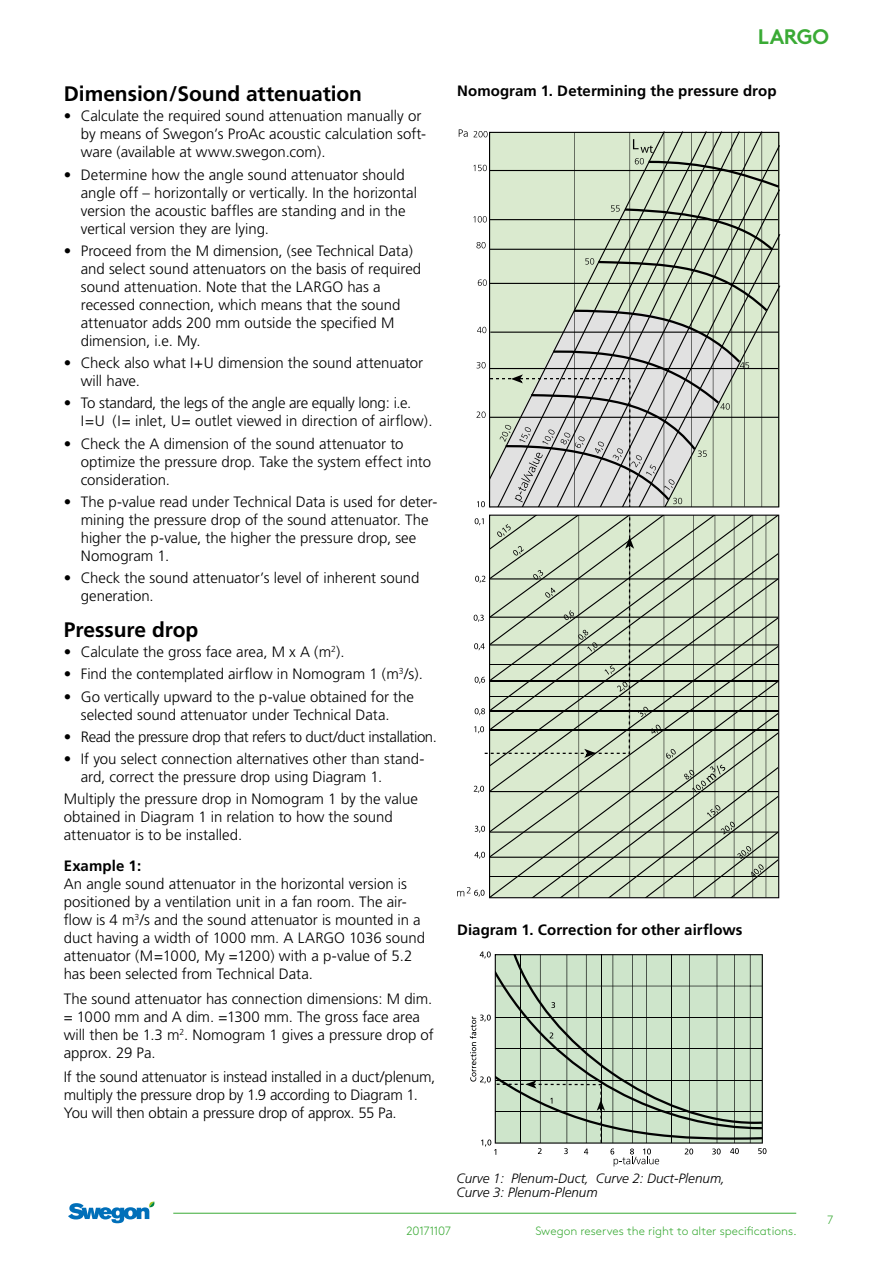
<style>
.page{position:relative;width:893px;height:1263px;background:#fff}
.page>*{position:absolute;margin:0;border:0;box-sizing:border-box;transform-origin:0 0}
.t1{font:700 21px "Frutiger";letter-spacing:-.005em;color:#000}
.t2{font:700 21px "Swegon Brown";letter-spacing:-.01em;color:#3aaa35}
.t3{font:300 15px/18px "Frutiger";letter-spacing:-.005em;color:#000}
.t4{font:700 15px "Frutiger";letter-spacing:.005em;color:#000}
.t5{font:300 15px "Frutiger";letter-spacing:-.025em;color:#000}
.t6{font:italic 300 13.5px/14.2px "Frutiger";color:#000}
.t7{font:300 12px "Swegon Brown";color:#3aaa35}
.t8{font:300 12px "Swegon Brown";letter-spacing:-.02em;color:#3aaa35}
</style>
<div class="page">
<hr style="left:173px;top:1213px;width:623px;height:1px;background:#3aaa35">
<svg style="left:68px;top:1201px;width:87px;height:22px"></svg>
<svg style="left:478px;top:279px;width:9px;height:7px"></svg>
<svg style="left:473px;top:216px;width:14px;height:6px"></svg>
<svg style="left:489px;top:132px;width:290px;height:375px;background:#cad7c1"></svg>
<hr style="left:744px;top:132px;width:1px;height:374px;background:#000">
<hr style="left:732px;top:132px;width:1px;height:374px;background:#000">
<hr style="left:713px;top:132px;width:1px;height:374px;background:#000">
<hr style="left:691px;top:132px;width:1px;height:375px;background:#000">
<hr style="left:664px;top:132px;width:1px;height:375px;background:#000">
<hr style="left:630px;top:132px;width:1px;height:374px;background:#000">
<hr style="left:762px;top:132px;width:1px;height:375px;background:#000">
<hr style="left:574px;top:132px;width:1px;height:375px;background:#000">
<hr style="left:490px;top:417px;width:289px;height:1px;background:#000">
<hr style="left:490px;top:368px;width:288px;height:1px;background:#000">
<hr style="left:490px;top:332px;width:289px;height:1px;background:#000">
<hr style="left:490px;top:283px;width:288px;height:1px;background:#000">
<hr style="left:490px;top:249px;width:288px;height:1px;background:#000">
<hr style="left:490px;top:219px;width:288px;height:1px;background:#000">
<hr style="left:490px;top:170px;width:288px;height:1px;background:#000">
<svg style="left:489px;top:515px;width:290px;height:383px;background:#cad9c0"></svg>
<hr style="left:766px;top:515px;width:1px;height:382px;background:#000">
<hr style="left:753px;top:515px;width:1px;height:383px;background:#000">
<hr style="left:734px;top:515px;width:1px;height:382px;background:#000">
<hr style="left:715px;top:515px;width:1px;height:382px;background:#000">
<hr style="left:693px;top:515px;width:1px;height:382px;background:#000">
<hr style="left:664px;top:515px;width:1px;height:383px;background:#000">
<hr style="left:630px;top:515px;width:1px;height:382px;background:#000">
<hr style="left:579px;top:515px;width:1px;height:383px;background:#000">
<hr style="left:490px;top:644px;width:289px;height:1px;background:#000">
<hr style="left:490px;top:617px;width:288px;height:1px;background:#000">
<hr style="left:490px;top:578px;width:289px;height:1px;background:#000">
<hr style="left:490px;top:664px;width:289px;height:1px;background:#000">
<hr style="left:490px;top:680px;width:289px;height:1px;background:#000">
<hr style="left:490px;top:696px;width:288px;height:1px;background:#000">
<hr style="left:490px;top:710px;width:289px;height:1px;background:#000">
<hr style="left:490px;top:729px;width:289px;height:2px;background:#000">
<hr style="left:490px;top:857px;width:289px;height:1px;background:#000">
<hr style="left:490px;top:831px;width:289px;height:2px;background:#000">
<hr style="left:490px;top:791px;width:289px;height:1px;background:#000">
<hr style="left:490px;top:876px;width:289px;height:1px;background:#000">
<svg style="left:720px;top:403px;width:10px;height:7px"></svg>
<svg style="left:698px;top:450px;width:9px;height:7px"></svg>
<svg style="left:585px;top:258px;width:9px;height:7px"></svg>
<svg style="left:611px;top:205px;width:9px;height:7px"></svg>
<svg style="left:476px;top:362px;width:10px;height:6px"></svg>
<svg style="left:477px;top:327px;width:9px;height:6px"></svg>
<svg style="left:476px;top:242px;width:10px;height:6px"></svg>
<svg style="left:473px;top:165px;width:14px;height:6px"></svg>
<svg style="left:474px;top:786px;width:10px;height:7px"></svg>
<svg style="left:475px;top:826px;width:10px;height:7px"></svg>
<svg style="left:474px;top:852px;width:11px;height:7px"></svg>
<svg style="left:740px;top:362px;width:9px;height:6px"></svg>
<svg style="left:707px;top:805px;width:28px;height:30px"></svg>
<svg style="left:737px;top:846px;width:27px;height:30px"></svg>
<svg style="left:633px;top:139px;width:20px;height:25px"></svg>
<svg style="left:459px;top:129px;width:29px;height:8px"></svg>
<svg style="left:457px;top:887px;width:28px;height:10px"></svg>
<svg style="left:684px;top:765px;width:41px;height:28px"></svg>
<svg style="left:474px;top:374px;width:208px;height:385px;background:#c7cfc1"></svg>
<svg style="left:470px;top:951px;width:296px;height:215px"></svg>
<h1 class="t1" style="left:64px;top:82px;width:300px">Dimension/Sound attenuation</h1>
<p class="t3" style="left:81px;top:107px;width:347px;text-indent:-17px">• Calculate the required sound attenuation manually or by means of Swegon’s ProAc acoustic calculation soft&shy;ware (available at www.swegon.com).</p>
<p class="t3" style="left:81px;top:166px;width:338px;text-indent:-17px">• Determine how the angle sound attenuator should angle off – horizontally or vertically. In the horizontal version the acoustic baffles are standing and in the vertical version they are lying.</p>
<p class="t3" style="left:81px;top:242px;width:342px;text-indent:-17px">• Proceed from the M dimension, (see Technical Data) and select sound attenuators on the basis of required sound attenuation. Note that the LARGO has a recessed connection, which means that the sound attenuator adds 200 mm outside the specified M dimension, i.e. My.</p>
<p class="t3" style="left:81px;top:354px;width:344px;text-indent:-17px">• Check also what I+U dimension the sound attenuator will have.</p>
<p class="t3" style="left:81px;top:394px;width:353px;text-indent:-17px">• To standard, the legs of the angle are equally long: i.e.<br>I=U (I= inlet, U= outlet viewed in direction of airflow).</p>
<p class="t3" style="left:81px;top:435px;width:352px;text-indent:-17px">• Check the A dimension of the sound attenuator to optimize the pressure drop. Take the system effect into consideration.</p>
<p class="t3" style="left:81px;top:493px;width:358px;text-indent:-17px">• The p-value read under Technical Data is used for deter&shy;mining the pressure drop of the sound attenuator. The higher the p-value, the higher the pressure drop, see Nomogram 1.</p>
<p class="t3" style="left:81px;top:569px;width:340px;text-indent:-17px">• Check the sound attenuator’s level of inherent sound generation.</p>
<h1 class="t1" style="left:64px;top:617px;width:136px">Pressure drop</h1>
<p class="t3" style="left:64px;top:643px;width:282px">• Calculate the gross face area, M x A (m<sup>2</sup>).</p>
<p class="t3" style="left:64px;top:665px;width:361px">• Find the contemplated airflow in Nomogram 1 (m<sup>3</sup>/s).</p>
<p class="t3" style="left:64px;top:688px;width:352px;text-align:center">• Go vertically upward to the p-value obtained for the selected sound attenuator under Technical Data.</p>
<p class="t5" style="left:64px;top:728px;width:375px">• Read the pressure drop that refers to duct/duct installation.</p>
<p class="t3" style="left:81px;top:750px;width:345px;text-indent:-17px">• If you select connection alternatives other than stand&shy;ard, correct the pressure drop using Diagram 1.</p>
<p class="t3" style="left:64px;top:790px;width:356px">Multiply the pressure drop in Nomogram 1 by the value obtained in Diagram 1 in relation to how the sound attenuator is to be installed.</p>
<p class="t4" style="left:64px;top:857px;width:79px">Example 1:</p>
<p class="t3" style="left:64px;top:875px;width:363px">An angle sound attenuator in the horizontal version is positioned by a ventilation unit in a fan room. The air&shy;flow is 4 m<sup>3</sup>/s and the sound attenuator is mounted in a duct having a width of 1000 mm. A LARGO 1036 sound attenuator (M=1000, My =1200) with a p-value of 5.2 has been selected from Technical Data.</p>
<p class="t3" style="left:64px;top:989px;width:372px">The sound attenuator has connection dimensions: M dim. = 1000 mm and A dim. =1300 mm. The gross face area will then be 1.3 m<sup>2</sup>. Nomogram 1 gives a pressure drop of approx. 29 Pa.</p>
<p class="t3" style="left:64px;top:1068px;width:373px">If the sound attenuator is instead installed in a duct/plenum, multiply the pressure drop by 1.9 according to Diagram 1.<br>You will then obtain a pressure drop of approx. 55 Pa.</p>
<h1 class="t2" style="left:758px;top:20px;width:73px">LARGO</h1>
<p class="t4" style="left:457px;top:82px;width:321px">Nomogram 1. Determining the pressure drop</p>
<p class="t4" style="left:457px;top:921px;width:287px">Diagram 1. Correction for other airflows</p>
<p class="t6" style="left:456px;top:1171px;width:270px">Curve 1: Plenum-Duct, Curve 2: Duct-Plenum,<br>Curve 3: Plenum-Plenum</p>
<p class="t8" style="left:407px;top:1221px;width:46px">20171107</p>
<p class="t7" style="left:535px;top:1221px;width:263px">Swegon reserves the right to alter specifications.</p>
<p class="t7" style="left:827px;top:1211px;width:8px">7</p>
</div>
